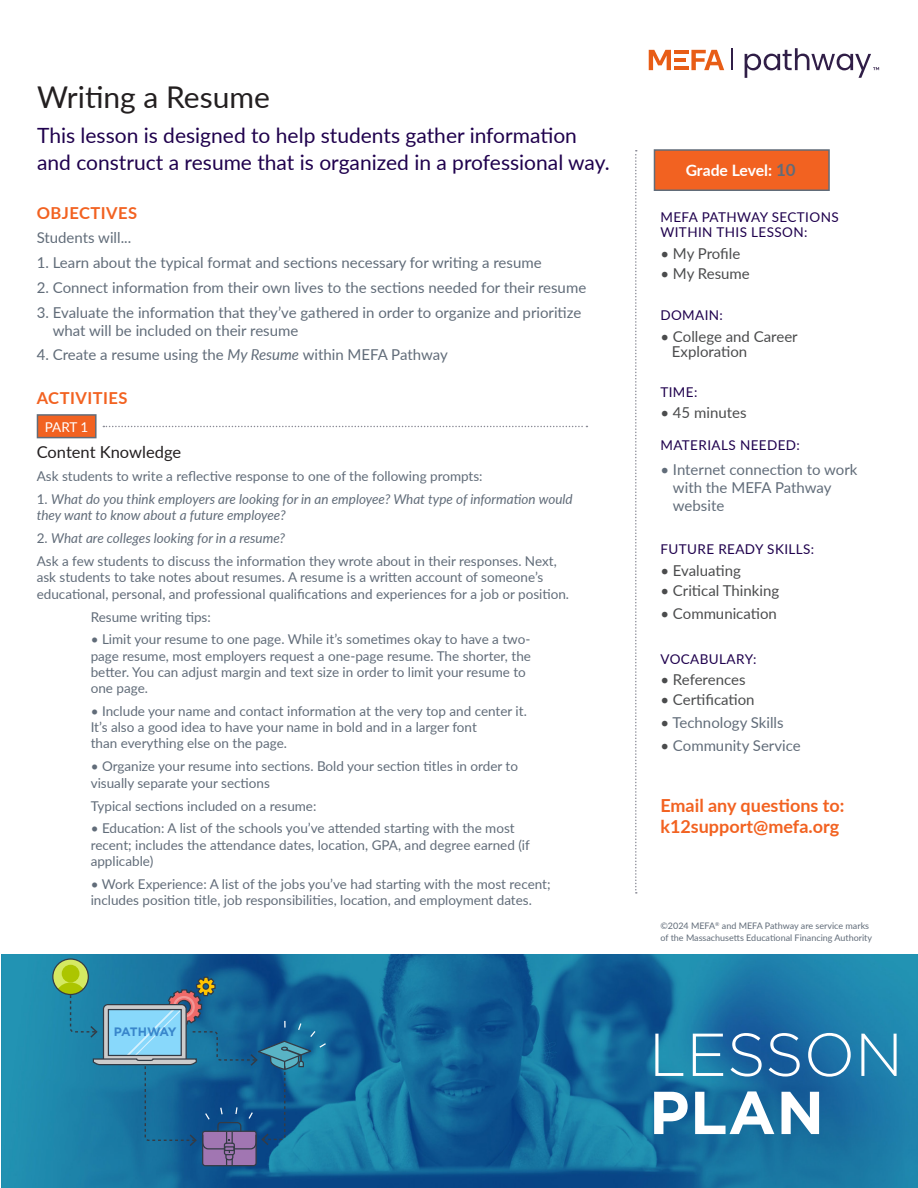
<style>
.page{position:relative;width:918px;height:1188px;background:#fff}
.page>*{position:absolute;margin:0;border:0;box-sizing:border-box;transform-origin:0 0}
.t1{font:300 60.45px "Gotham";color:#fff}
.t2{font:700 60.45px "Gotham";color:#fff}
.t3{font:30px "Lato";color:#231f20}
.t4{font:21px/27px "Lato";color:#1f014d}
.t5{font:700 18px "Lato";color:#f26221}
.t6{font:700 16.5px "Lato";letter-spacing:.03em;color:#f26221}
.t7{font:16.5px "Lato";color:#231f20}
.t8{font:700 15.75px "Lato";letter-spacing:-.005em;color:#fff}
.t9{font:15px/18px "Lato";color:#616c79}
.t10{font:15px/15px "Lato";color:#4b4c4d}
.t11{font:13.5px/16.2px "Lato";color:#616c79}
.t12{font:italic 13.5px/16.2px "Lato";color:#616c79}
.t13{font:13.5px/15px "Lato";letter-spacing:.03em;color:#1f014d}
.t14{font:13.5px "Lato";color:#fff}
.t15{font:700 12.15px "Gotham";letter-spacing:-.08em;color:#3986cb}
.t16{font:9px/12px "Lato";color:#616c79}
.s1{font-style:italic}
.s2{font-style:normal}
.s3{font-size:16.95px;color:#616c79}
.s4{color:#4b4c4d}
</style>
<div class="page">
<svg style="left:635px;top:150px;width:2px;height:744px"></svg>
<img style="left:1px;top:954px;width:917px;height:234px">
<svg style="left:53px;top:959px;width:35px;height:36px"></svg>
<div style="left:62px;top:965px;width:17px;height:17px;background:#acc500;border-radius:50%"></div>
<svg style="left:58px;top:982px;width:25px;height:13px"></svg>
<div style="left:52px;top:958px;width:37px;height:37px;border:1px solid #343b45;border-radius:50%"></div>
<svg style="left:69px;top:976px;width:258px;height:191px;background:#2c76a0"></svg>
<div style="left:654px;top:149px;width:176px;height:42px;background:#f26221;border:2px solid #616c79"></div>
<hr style="left:674px;top:50px;width:15px;height:3px;background:#e85d16">
<hr style="left:674px;top:58px;width:11px;height:4px;background:#e85d16">
<hr style="left:674px;top:67px;width:15px;height:3px;background:#e85d16">
<svg style="left:691px;top:50px;width:33px;height:20px"></svg>
<svg style="left:649px;top:50px;width:22px;height:20px"></svg>
<hr style="left:731px;top:48px;width:2px;height:22px;background:#301e47">
<svg style="left:745px;top:48px;width:134px;height:30px"></svg>
<svg style="left:103px;top:426px;width:484px;height:1px"></svg>
<div style="left:37px;top:415px;width:59px;height:23px;background:#f26221"></div>
<div style="left:37px;top:414px;width:60px;height:24px;border:2px solid #616c79"></div>
<p class="t3" style="left:37px;top:75px;width:234px">Writing a Resume</p>
<p class="t4" style="left:37px;top:121px;width:574px">This lesson is designed to help students gather information and construct a resume that is organized in a professional way.</p>
<p class="t6" style="left:37px;top:200px;width:102px">OBJECTIVES</p>
<p class="t9" style="left:37px;top:228px;width:96px">Students will...</p>
<p class="t9" style="left:37px;top:253px;width:506px">1. Learn about the typical format and sections necessary for writing a resume</p>
<p class="t9" style="left:37px;top:278px;width:551px">2. Connect information from their own lives to the sections needed for their resume</p>
<p class="t9" style="left:53px;top:303px;width:530px;text-indent:-16px">3. Evaluate the information that they’ve gathered in order to organize and prioritize what will be included on their resume</p>
<p class="t9" style="left:37px;top:345px;width:413px">4. Create a resume using the <span class="s1">My Resume</span> within MEFA Pathway</p>
<p class="t6" style="left:37px;top:386px;width:92px">ACTIVITIES</p>
<p class="t14" style="left:45px;top:417px;width:45px">PART 1</p>
<p class="t7" style="left:37px;top:440px;width:146px">Content Knowledge</p>
<p class="t11" style="left:37px;top:468px;width:447px">Ask students to write a reflective response to one of the following prompts:</p>
<p class="t12" style="left:37px;top:491px;width:537px"><span class="s2">1.</span> What do you think employers are looking for in an employee? What type of information would they want to know about a future employee?</p>
<p class="t12" style="left:37px;top:530px;width:250px"><span class="s2">2.</span> What are colleges looking for in a resume?</p>
<p class="t11" style="left:37px;top:553px;width:534px">Ask a few students to discuss the information they wrote about in their responses. Next, ask students to take notes about resumes. A resume is a written account of someone’s educational, personal, and professional qualifications and experiences for a job or position.</p>
<p class="t11" style="left:91px;top:608px;width:122px">Resume writing tips:</p>
<p class="t11" style="left:91px;top:631px;width:442px">• Limit your resume to one page. While it’s sometimes okay to have a two&shy;page resume, most employers request a one-page resume. The shorter, the better. You can adjust margin and text size in order to limit your resume to one page.</p>
<p class="t11" style="left:91px;top:702px;width:438px">• Include your name and contact information at the very top and center it.<br>It’s also a good idea to have your name in bold and in a larger font<br>than everything else on the page.</p>
<p class="t11" style="left:91px;top:758px;width:429px">• Organize your resume into sections. Bold your section titles in order to visually separate your sections</p>
<p class="t11" style="left:91px;top:797px;width:227px">Typical sections included on a resume:</p>
<p class="t11" style="left:91px;top:820px;width:441px">• Education: A list of the schools you’ve attended starting with the most recent; includes the attendance dates, location, GPA, and degree earned (if applicable)</p>
<p class="t11" style="left:91px;top:875px;width:461px">• Work Experience: A list of the jobs you’ve had starting with the most recent; includes position title, job responsibilities, location, and employment dates.</p>
<p class="t15" style="left:114px;top:1024px;width:64px">PATHWAY</p>
<p class="t8" style="left:686px;top:159px;width:111px">Grade Level: <span class="s3">10</span></p>
<p class="t13" style="left:660px;top:209px;width:180px">MEFA PATHWAY SECTIONS<br>WITHIN THIS LESSON:</p>
<p class="t10" style="left:660px;top:245px;width:81px">• My Profile</p>
<p class="t10" style="left:660px;top:265px;width:91px">• My Resume</p>
<p class="t13" style="left:660px;top:307px;width:64px">DOMAIN:</p>
<p class="t10" style="left:672px;top:328px;width:127px;text-indent:-12px">• College and Career<br>Exploration</p>
<p class="t13" style="left:660px;top:384px;width:39px">TIME:</p>
<p class="t10" style="left:660px;top:405px;width:88px">• 45 minutes</p>
<p class="t13" style="left:660px;top:437px;width:141px">MATERIALS NEEDED:</p>
<p class="t9" style="left:673px;top:460px;width:186px;text-indent:-13px">• Internet connection to work with the MEFA Pathway website</p>
<p class="t13" style="left:660px;top:541px;width:155px">FUTURE READY SKILLS:</p>
<p class="t10" style="left:660px;top:563px;width:82px">• Evaluating</p>
<p class="t10" style="left:660px;top:582px;width:120px">• Critical Thinking</p>
<p class="t10" style="left:660px;top:605px;width:118px">• Communication</p>
<p class="t13" style="left:660px;top:651px;width:97px">VOCABULARY:</p>
<p class="t10" style="left:660px;top:672px;width:87px">• References</p>
<p class="t10" style="left:660px;top:692px;width:96px">• Certification</p>
<p class="t9" style="left:660px;top:713px;width:125px"><span class="s4">•</span> Technology Skills</p>
<p class="t9" style="left:660px;top:736px;width:142px"><span class="s4">•</span> Community Service</p>
<p class="t5" style="left:660px;top:792px;width:186px">Email any questions to:</p>
<p class="t5" style="left:660px;top:813px;width:180px">k12support@mefa.org</p>
<p class="t16" style="left:660px;top:920px;width:213px">©2024 MEFA<sup>®</sup> and MEFA Pathway are service marks of the Massachusetts Educational Financing Authority</p>
<p class="t1" style="left:649px;top:1022px;width:255px">LESSON</p>
<p class="t2" style="left:649px;top:1078px;width:177px">PLAN</p>
</div>
